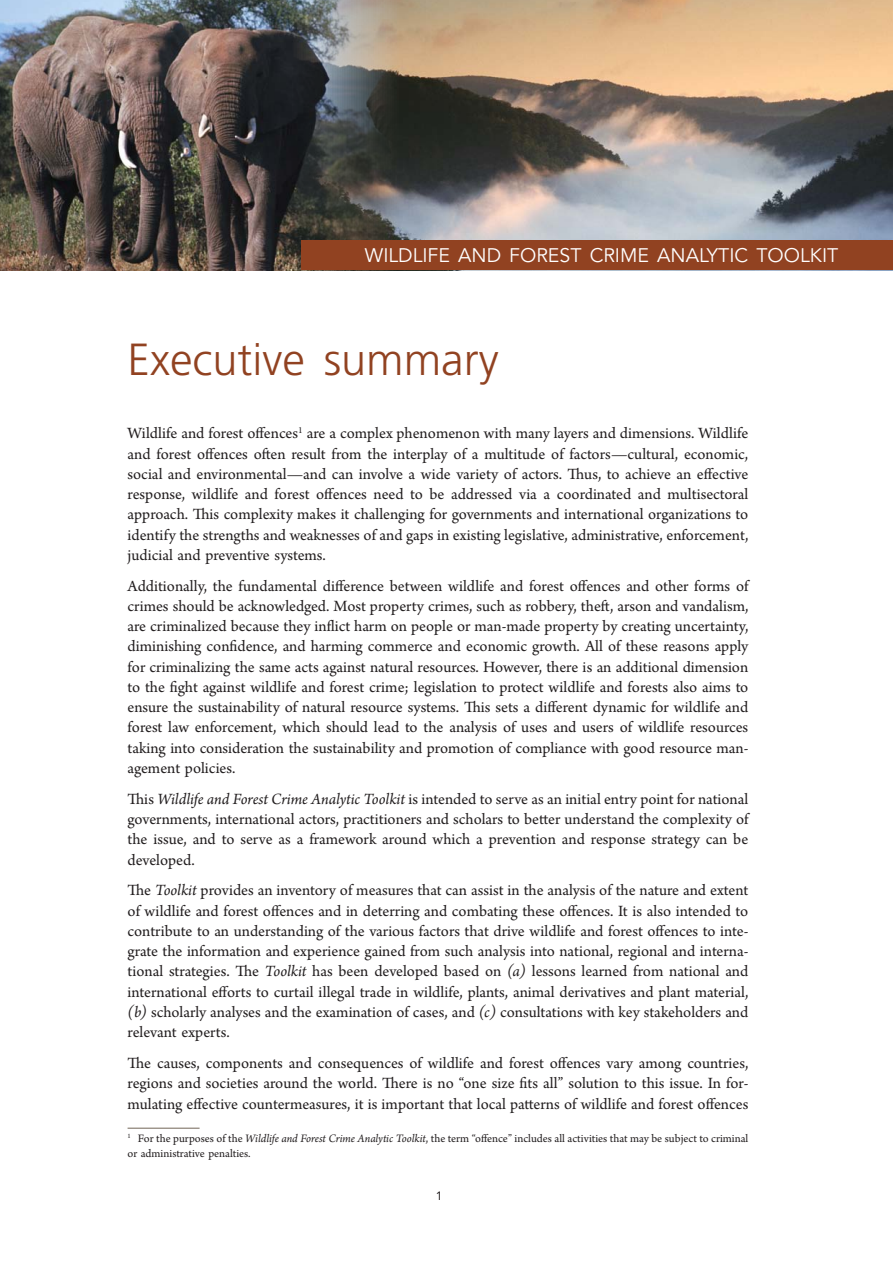
<style>
.page{position:relative;width:893px;height:1263px;background:#fff}
.page>*{position:absolute;margin:0;border:0;box-sizing:border-box;transform-origin:0 0}
.t1{font:300 45px "Frutiger CE";color:#914221}
.t2{font:19.5px "Avenir LT Std";color:#fff}
.t3{font:16.5px/20.2px "Arno Pro";color:#231f20;text-align:justify}
.t4{font:12px/14.2px "Arno Pro";color:#231f20}
.t5{font:12px "Avenir LT Std";color:#231f20}
.s1{font-style:italic}
</style>
<div class="page">
<img style="left:0;top:0;width:294px;height:270px">
<img style="left:294px;top:0;width:599px;height:270px">
<div style="left:302px;top:240px;width:591px;height:30px;background:#914221"></div>
<hr style="left:128px;top:1128px;width:72px;height:1px;background:#716557">
<p class="t2" style="left:365px;top:244px;width:475px">WILDLIFE AND FOREST CRIME ANALYTIC TOOLKIT</p>
<h1 class="t1" style="left:128px;top:334px;width:373px">Executive summary</h1>
<p class="t3" style="left:128px;top:424px;width:622px">Wildlife and forest offences<sup>1</sup> are a complex phenomenon with many layers and dimensions. Wildlife and forest offences often result from the interplay of a multitude of factors—cultural, economic, social and environmental—and can involve a wide variety of actors. Thus, to achieve an effective response, wildlife and forest offences need to be addressed via a coordinated and multisectoral approach. This complexity makes it challenging for governments and international organizations to identify the strengths and weaknesses of and gaps in existing legislative, administrative, enforcement, judicial and preventive systems.</p>
<p class="t3" style="left:128px;top:576px;width:622px">Additionally, the fundamental difference between wildlife and forest offences and other forms of crimes should be acknowledged. Most property crimes, such as robbery, theft, arson and vandalism, are criminalized because they inflict harm on people or man-made property by creating uncertainty, diminishing confidence, and harming commerce and economic growth. All of these reasons apply for criminalizing the same acts against natural resources. However, there is an additional dimension to the fight against wildlife and forest crime; legislation to protect wildlife and forests also aims to ensure the sustainability of natural resource systems. This sets a different dynamic for wildlife and forest law enforcement, which should lead to the analysis of uses and users of wildlife resources taking into consideration the sustainability and promotion of compliance with good resource man&shy;agement policies.</p>
<p class="t3" style="left:128px;top:789px;width:622px">This <span class="s1">Wildlife and Forest Crime Analytic Toolkit</span> is intended to serve as an initial entry point for national governments, international actors, practitioners and scholars to better understand the complexity of the issue, and to serve as a framework around which a prevention and response strategy can be developed.</p>
<p class="t3" style="left:128px;top:881px;width:622px">The <span class="s1">Toolkit</span> provides an inventory of measures that can assist in the analysis of the nature and extent of wildlife and forest offences and in deterring and combating these offences. It is also intended to contribute to an understanding of the various factors that drive wildlife and forest offences to inte&shy;grate the information and experience gained from such analysis into national, regional and interna&shy;tional strategies. The <span class="s1">Toolkit</span> has been developed based on <span class="s1">(a)</span> lessons learned from national and international efforts to curtail illegal trade in wildlife, plants, animal derivatives and plant material, <span class="s1">(b)</span> scholarly analyses and the examination of cases, and <span class="s1">(c)</span> consultations with key stakeholders and relevant experts.</p>
<p class="t3" style="left:128px;top:1054px;width:622px">The causes, components and consequences of wildlife and forest offences vary among countries, regions and societies around the world. There is no “one size fits all” solution to this issue. In for&shy;mulating effective countermeasures, it is important that local patterns of wildlife and forest offences</p>
<p class="t4" style="left:128px;top:1132px;width:622px"><sup>1</sup> For the purposes of the <span class="s1">Wildlife and Forest Crime Analytic Toolkit</span>, the term “offence” includes all activities that may be subject to criminal or administrative penalties.</p>
<p class="t5" style="left:436px;top:1188px;width:8px">1</p>
</div>
